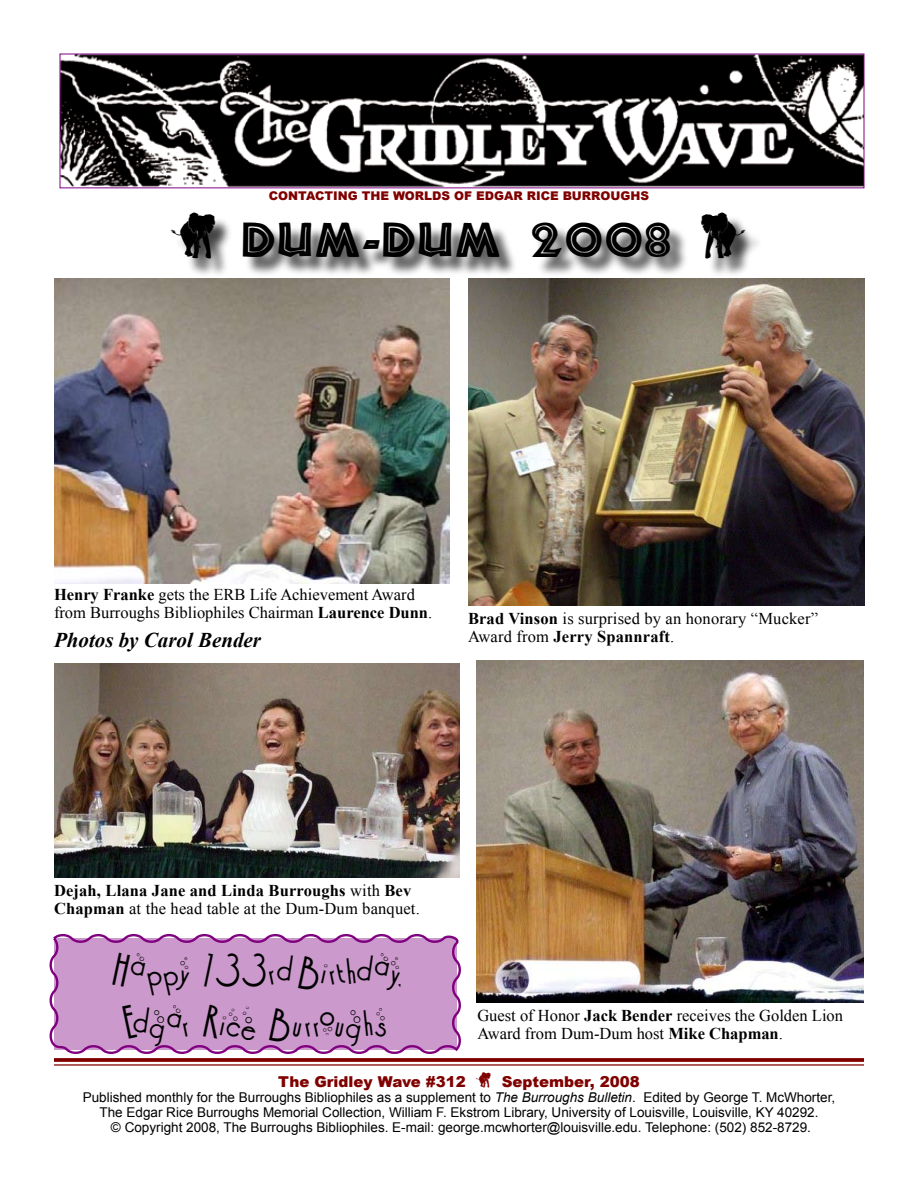
<style>
.page{position:relative;width:918px;height:1188px;background:#fff}
.page>*{position:absolute;margin:0;border:0;box-sizing:border-box;transform-origin:0 0}
.t1{font:45px "Tribeca";letter-spacing:.02em;color:#000}
.t2{font:43.5px/52.2px "Cocktail Bubbly";letter-spacing:-.1em;color:#000}
.t3{font:italic 700 21px "Times New Roman";color:#000}
.t4{font:16.5px/18px "Times New Roman";color:#000}
.t5{font:700 16.5px/18px "Times New Roman";letter-spacing:.01em;color:#000}
.t6{font:900 15px "Arial";color:#800000}
.t7{font:13.5px/15px "Arial";color:#000;text-align:center}
.t8{font:900 12px "Arial";color:#800000}
.s1{font-family:"Fonts of Afrika Sample Regular"}
.s2{font-weight:700}
.s3{font-weight:400}
.s4{font-family:"Fonts of Afrika Sample Regular";font-weight:400}
.s5{font-style:italic}
</style>
<div class="page">
<img style="left:62px;top:56px;width:800px;height:130px">
<svg style="left:54px;top:1058px;width:810px;height:4px;background:#870f0f"></svg>
<hr style="left:54px;top:1064px;width:810px;height:2px;background:#800000">
<img style="left:468px;top:279px;width:397px;height:326px">
<img style="left:54px;top:279px;width:396px;height:304px">
<img style="left:476px;top:660px;width:388px;height:342px">
<img style="left:54px;top:663px;width:406px;height:214px">
<div style="left:174px;top:215px;width:589px;height:63px;background:#000;opacity:.75"></div>
<svg style="left:49px;top:934px;width:412px;height:120px;background:#cb97cb"></svg>
<p class="t8" style="left:269px;top:187px;width:382px">CONTACTING THE WORLDS OF EDGAR RICE BURROUGHS</p>
<h1 class="t1" style="left:170px;top:222px;width:579px"><span class="s1">G</span> DUM-DUM 2008 <span class="s1">g</span></h1>
<p class="t4" style="left:54px;top:585px;width:380px"><span class="s2">Henry Franke</span> gets the ERB Life Achievement Award from Burroughs Bibliophiles Chairman <span class="s2">Laurence Dunn</span>.</p>
<h3 class="t3" style="left:54px;top:626px;width:209px">Photos by Carol Bender</h3>
<p class="t4" style="left:468px;top:609px;width:352px"><span class="s2">Brad Vinson</span> is surprised by an honorary “Mucker”<br>Award from <span class="s2">Jerry Spannraft</span>.</p>
<p class="t5" style="left:54px;top:881px;width:367px">Dejah, Llana Jane and Linda Burroughs <span class="s3">with</span> Bev<br>Chapman <span class="s3">at the head table at the Dum-Dum banquet.</span></p>
<h2 class="t2" style="left:111px;top:945px;width:295px">Happy 133rdBirthday,<br>Edgar Rice Burroughs</h2>
<p class="t4" style="left:477px;top:1006px;width:367px">Guest of Honor <span class="s2">Jack Bender</span> receives the Golden Lion<br>Award from Dum-Dum host <span class="s2">Mike Chapman</span>.</p>
<p class="t6" style="left:278px;top:1071px;width:363px">The Gridley Wave #312 <span class="s4">G</span> September, 2008</p>
<p class="t7" style="left:83px;top:1090px;width:754px">Published monthly for the Burroughs Bibliophiles as a supplement to <span class="s5">The Burroughs Bulletin</span>. Edited by George T. McWhorter,<br>The Edgar Rice Burroughs Memorial Collection, William F. Ekstrom Library, University of Louisville, Louisville, KY 40292.<br>© Copyright 2008, The Burroughs Bibliophiles. E-mail: george.mcwhorter@louisville.edu. Telephone: (502) 852-8729.</p>
</div>
